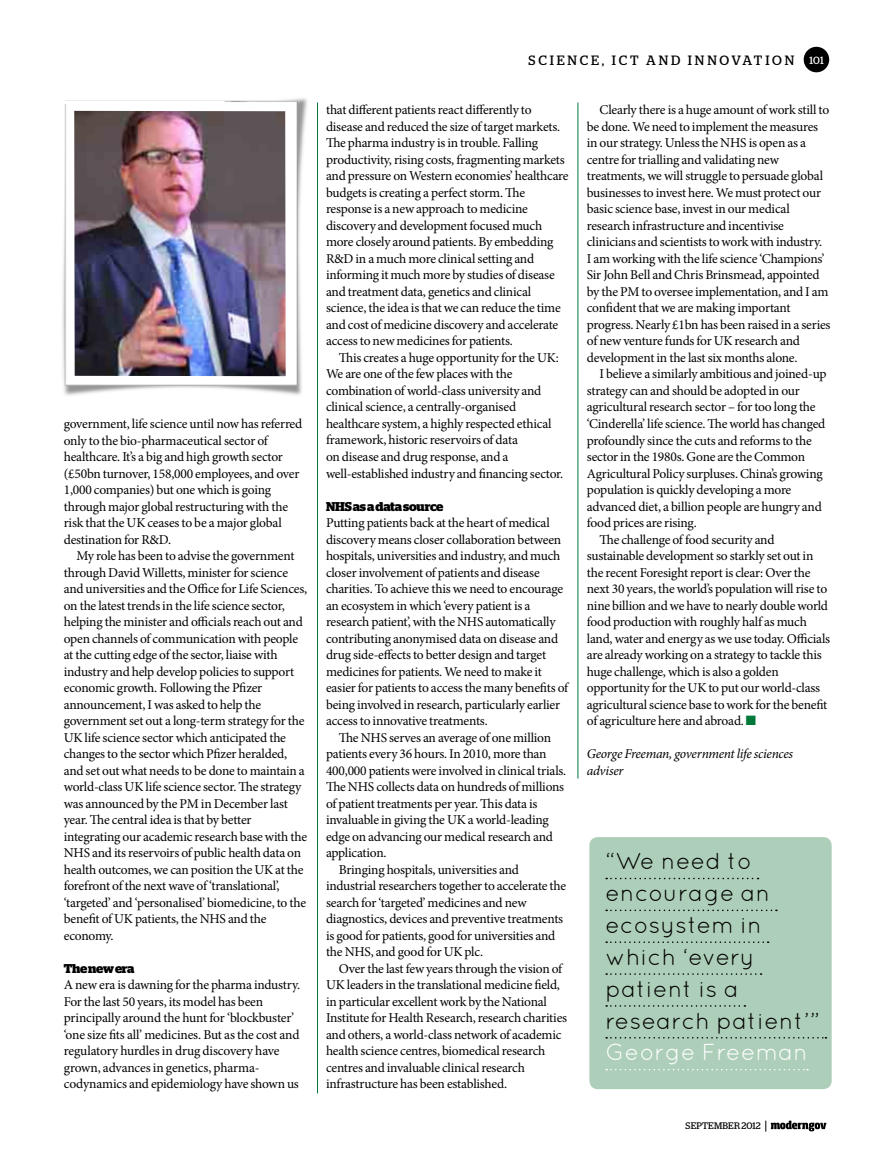
<style>
.page{position:relative;width:893px;height:1170px;background:#fff}
.page>*{position:absolute;margin:0;border:0;box-sizing:border-box;transform-origin:0 0}
.t1{font:23.1px/31.8px "Quicksand";letter-spacing:.01em;color:#000}
.t2{font:23.1px "Quicksand";color:#fff}
.t3{font:13.5px/16.5px "Minion Pro";letter-spacing:-.015em;color:#000}
.t4{font:italic 13.5px/16.5px "Minion Pro";letter-spacing:-.02em;color:#000}
.t5{font:13.5px "Stag";letter-spacing:.2em;color:#000}
.t6{font:700 12.75px "Stag";letter-spacing:-.015em;color:#000}
.t7{font:9.45px "Stag";letter-spacing:.02em;color:#000}
.s1{font-size:10.5px;color:#fff}
.s2{color:#007839}
</style>
<div class="page">
<div style="left:589px;top:837px;width:243px;height:252px;background:#adceb8;border-radius:9px"></div>
<svg style="left:606px;top:877px;width:152px;height:2px"></svg>
<svg style="left:606px;top:909px;width:171px;height:2px"></svg>
<svg style="left:606px;top:941px;width:163px;height:1px"></svg>
<svg style="left:606px;top:973px;width:156px;height:1px"></svg>
<svg style="left:606px;top:1005px;width:139px;height:1px"></svg>
<svg style="left:606px;top:1037px;width:220px;height:1px"></svg>
<svg style="left:606px;top:1069px;width:202px;height:1px"></svg>
<img style="left:62px;top:98px;width:246px;height:298px">
<img style="left:74px;top:111px;width:212px;height:265px">
<hr style="left:317px;top:102px;width:1px;height:991px;background:#007839">
<hr style="left:578px;top:102px;width:1px;height:676px;background:#007839">
<div style="left:804px;top:47px;width:25px;height:25px;background:#000;border-radius:50%"></div>
<svg style="left:765px;top:1120px;width:61px;height:11px"></svg>
<p class="t3" style="left:64px;top:415px;width:240px">government, life science until now has referred only to the bio-pharmaceutical sector of healthcare. It’s a big and high growth sector (£50bn turnover, 158,000 employees, and over 1,000 companies) but one which is going through major global restructuring with the risk that the UK ceases to be a major global destination for R&amp;D.</p>
<p class="t3" style="left:64px;top:547px;width:245px;text-indent:13px">My role has been to advise the government through David Willetts, minister for science and universities and the Office for Life Sciences, on the latest trends in the life science sector, helping the minister and officials reach out and open channels of communication with people at the cutting edge of the sector, liaise with industry and help develop policies to support economic growth. Following the Pfizer announcement, I was asked to help the government set out a long-term strategy for the UK life science sector which anticipated the changes to the sector which Pfizer heralded, and set out what needs to be done to maintain a world-class UK life science sector. The strategy was announced by the PM in December last year. The central idea is that by better integrating our academic research base with the NHS and its reservoirs of public health data on health outcomes, we can position the UK at the forefront of the next wave of ‘translational’, ‘targeted’ and ‘personalised’ biomedicine, to the benefit of UK patients, the NHS and the economy.</p>
<p class="t6" style="left:64px;top:960px;width:72px">The new era</p>
<p class="t3" style="left:64px;top:976px;width:238px">A new era is dawning for the pharma industry.<br>For the last 50 years, its model has been principally around the hunt for ‘blockbuster’ ‘one size fits all’ medicines. But as the cost and regulatory hurdles in drug discovery have grown, advances in genetics, pharma&shy;codynamics and epidemiology have shown us</p>
<p class="t5" style="left:529px;top:52px;width:40px">SCIENCE</p>
<p class="t5" style="left:602px;top:52px;width:28px">, ICT</p>
<p class="t5" style="left:646px;top:52px;width:179px">AND INN OVATION <span class="s1">101</span></p>
<p class="t3" style="left:326px;top:102px;width:244px">that different patients react differently to disease and reduced the size of target markets.<br>The pharma industry is in trouble. Falling productivity, rising costs, fragmenting markets and pressure on Western economies’ healthcare budgets is creating a perfect storm. The response is a new approach to medicine discovery and development focused much more closely around patients. By embedding R&amp;D in a much more clinical setting and informing it much more by studies of disease and treatment data, genetics and clinical science, the idea is that we can reduce the time and cost of medicine discovery and accelerate access to new medicines for patients.</p>
<p class="t3" style="left:326px;top:349px;width:239px;text-indent:13px">This creates a huge opportunity for the UK:<br>We are one of the few places with the combination of world-class university and clinical science, a centrally-organised healthcare system, a highly respected ethical framework, historic reservoirs of data<br>on disease and drug response, and a well-established industry and financing sector.</p>
<p class="t6" style="left:326px;top:498px;width:119px">NHS as a data source</p>
<p class="t3" style="left:326px;top:514px;width:244px">Putting patients back at the heart of medical discovery means closer collaboration between hospitals, universities and industry, and much closer involvement of patients and disease charities. To achieve this we need to encourage an ecosystem in which ‘every patient is a research patient’, with the NHS automatically contributing anonymised data on disease and drug side-effects to better design and target medicines for patients. We need to make it easier for patients to access the many benefits of being involved in research, particularly earlier access to innovative treatments.</p>
<p class="t3" style="left:339px;top:729px;width:214px">The NHS serves an average of one million</p>
<p class="t3" style="left:326px;top:745px;width:222px">patients every 36 hours. In 2010, more than</p>
<p class="t3" style="left:326px;top:762px;width:242px">400,000 patients were involved in clinical trials.</p>
<p class="t3" style="left:326px;top:778px;width:240px">The NHS collects data on hundreds of millions</p>
<p class="t3" style="left:326px;top:795px;width:213px">of patient treatments per year. This data is</p>
<p class="t3" style="left:326px;top:811px;width:224px">invaluable in giving the UK a world-leading</p>
<p class="t3" style="left:326px;top:828px;width:228px">edge on advancing our medical research and</p>
<p class="t3" style="left:326px;top:844px;width:62px">application.</p>
<p class="t3" style="left:339px;top:861px;width:182px">Bringing hospitals, universities and</p>
<p class="t3" style="left:326px;top:877px;width:242px">industrial researchers together to accelerate the</p>
<p class="t3" style="left:326px;top:894px;width:202px">search for ‘targeted’ medicines and new</p>
<p class="t3" style="left:326px;top:910px;width:239px">diagnostics, devices and preventive treatments</p>
<p class="t3" style="left:326px;top:927px;width:231px">is good for patients, good for universities and</p>
<p class="t3" style="left:326px;top:943px;width:159px">the NHS, and good for UK plc.</p>
<p class="t3" style="left:339px;top:960px;width:225px">Over the last few years through the vision of</p>
<p class="t3" style="left:326px;top:976px;width:236px">UK leaders in the translational medicine field,</p>
<p class="t3" style="left:326px;top:993px;width:223px">in particular excellent work by the National</p>
<p class="t3" style="left:326px;top:1009px;width:243px">Institute for Health Research, research charities</p>
<p class="t3" style="left:326px;top:1026px;width:237px">and others, a world-class network of academic</p>
<p class="t3" style="left:326px;top:1042px;width:221px">health science centres, biomedical research</p>
<p class="t3" style="left:326px;top:1059px;width:200px">centres and invaluable clinical research</p>
<p class="t3" style="left:326px;top:1075px;width:183px">infrastructure has been established.</p>
<p class="t3" style="left:587px;top:102px;width:245px;text-indent:13px">Clearly there is a huge amount of work still to be done. We need to implement the measures in our strategy. Unless the NHS is open as a centre for trialling and validating new treatments, we will struggle to persuade global businesses to invest here. We must protect our basic science base, invest in our medical research infrastructure and incentivise clinicians and scientists to work with industry.<br>I am working with the life science ‘Champions’ Sir John Bell and Chris Brinsmead, appointed by the PM to oversee implementation, and I am confident that we are making important progress. Nearly £1bn has been raised in a series of new venture funds for UK research and development in the last six months alone.</p>
<p class="t3" style="left:600px;top:366px;width:229px">I believe a similarly ambitious and joined-up</p>
<p class="t3" style="left:587px;top:382px;width:215px">strategy can and should be adopted in our</p>
<p class="t3" style="left:587px;top:399px;width:230px">agricultural research sector – for too long the</p>
<p class="t3" style="left:587px;top:415px;width:240px">‘Cinderella’ life science. The world has changed</p>
<p class="t3" style="left:587px;top:432px;width:226px">profoundly since the cuts and reforms to the</p>
<p class="t3" style="left:587px;top:448px;width:220px">sector in the 1980s. Gone are the Common</p>
<p class="t3" style="left:587px;top:465px;width:237px">Agricultural Policy surpluses. China’s growing</p>
<p class="t3" style="left:587px;top:481px;width:206px">population is quickly developing a more</p>
<p class="t3" style="left:587px;top:498px;width:236px">advanced diet, a billion people are hungry and</p>
<p class="t3" style="left:587px;top:514px;width:111px">food prices are rising.</p>
<p class="t3" style="left:600px;top:531px;width:176px">The challenge of food security and</p>
<p class="t3" style="left:587px;top:547px;width:228px">sustainable development so starkly set out in</p>
<p class="t3" style="left:587px;top:564px;width:225px">the recent Foresight report is clear: Over the</p>
<p class="t3" style="left:587px;top:580px;width:242px">next 30 years, the world’s population will rise to</p>
<p class="t3" style="left:587px;top:597px;width:243px">nine billion and we have to nearly double world</p>
<p class="t3" style="left:587px;top:613px;width:222px">food production with roughly half as much</p>
<p class="t3" style="left:587px;top:630px;width:245px">land, water and energy as we use today. Officials</p>
<p class="t3" style="left:587px;top:646px;width:236px">are already working on a strategy to tackle this</p>
<p class="t3" style="left:587px;top:663px;width:193px">huge challenge, which is also a golden</p>
<p class="t3" style="left:587px;top:679px;width:235px">opportunity for the UK to put our world-class</p>
<p class="t3" style="left:587px;top:696px;width:242px">agricultural science base to work for the benefit</p>
<p class="t3" style="left:587px;top:712px;width:171px">of agriculture here and abroad. <span class="s2">■</span></p>
<p class="t4" style="left:587px;top:745px;width:208px">George Freeman, government life sciences adviser</p>
<h1 class="t1" style="left:605px;top:844px;width:216px">“We need to encourage an ecosystem in which ‘every patient is a research patient’”</h1>
<h1 class="t2" style="left:605px;top:1038px;width:204px">G eorge Freeman</h1>
<p class="t7" style="left:686px;top:1120px;width:77px">SEPTEMBER 2012</p>
</div>
